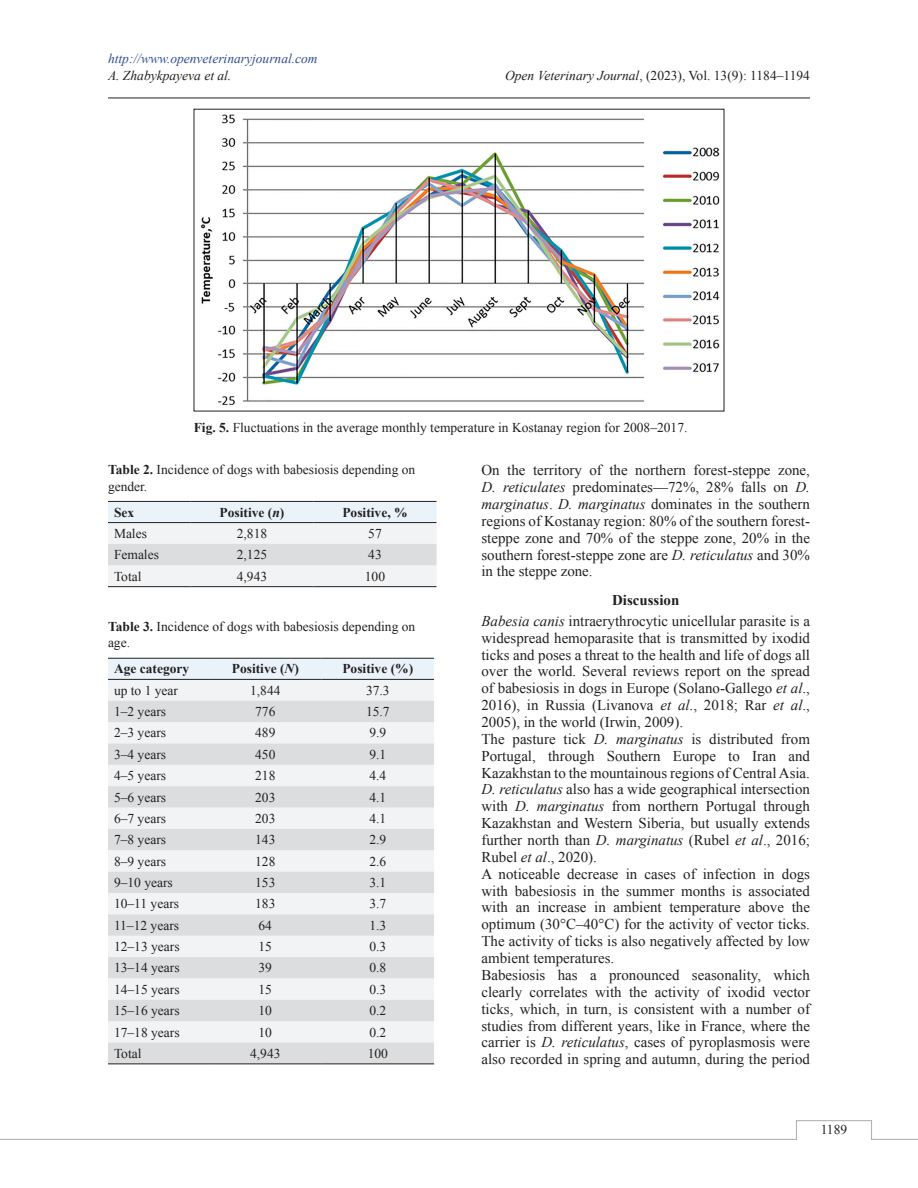
<style>
.page{position:relative;width:918px;height:1188px;background:#fff}
.page>*{position:absolute;margin:0;border:0;box-sizing:border-box;transform-origin:0 0}
.Para{font:15px/16.8px "Times New Roman";color:#231f20;text-align:justify}
.A_Head{font:700 15px "Times New Roman";color:#231f20}
.Table_Text{font:13.5px "Times New Roman";color:#231f20}
.Fig_Caption{font:13.5px "Times New Roman";color:#231f20}
.Table_Caption{font:13.5px/16.2px "Times New Roman";color:#231f20}
.Table_Text-2{font:700 13.5px "Times New Roman";color:#231f20}
.t1{font:italic 13.5px "Times New Roman";color:#304d94}
.t2{font:italic 13.5px "Times New Roman";color:#231f20}
.s1{font-style:italic}
.s2{font-weight:700}
</style>
<div class="page">
<hr style="left:108px;top:98px;width:702px;height:1px;background:#231f20">
<svg style="left:0;top:1120px;width:918px;height:20px"></svg>
<img style="left:201px;top:114px;width:519px;height:291px">
<svg style="left:108px;top:502px;width:328px;height:84px"></svg>
<hr style="left:108px;top:501px;width:82px;height:1px;background:#231f20">
<hr style="left:190px;top:501px;width:124px;height:1px;background:#231f20">
<hr style="left:314px;top:501px;width:122px;height:1px;background:#231f20">
<hr style="left:108px;top:522px;width:82px;height:1px;background:#231f20">
<hr style="left:190px;top:522px;width:124px;height:1px;background:#231f20">
<hr style="left:314px;top:522px;width:122px;height:1px;background:#231f20">
<hr style="left:108px;top:586px;width:82px;height:1px;background:#231f20">
<hr style="left:190px;top:586px;width:124px;height:1px;background:#231f20">
<hr style="left:314px;top:586px;width:122px;height:1px;background:#231f20">
<div style="left:108px;top:659px;width:326px;height:20px;background:#ebf3fa"></div>
<div style="left:108px;top:680px;width:326px;height:21px;background:#f2f3f4"></div>
<svg style="left:108px;top:701px;width:326px;height:363px"></svg>
<div style="left:108px;top:743px;width:326px;height:22px;background:#dcddde"></div>
<hr style="left:108px;top:658px;width:101px;height:1px;background:#231f20">
<hr style="left:209px;top:658px;width:113px;height:1px;background:#231f20">
<hr style="left:322px;top:658px;width:112px;height:1px;background:#231f20">
<hr style="left:108px;top:1064px;width:101px;height:1px;background:#231f20">
<hr style="left:209px;top:1064px;width:113px;height:1px;background:#231f20">
<hr style="left:322px;top:1064px;width:112px;height:1px;background:#231f20">
<hr style="left:108px;top:679px;width:101px;height:1px;background:#231f20">
<hr style="left:209px;top:679px;width:113px;height:1px;background:#231f20">
<hr style="left:322px;top:679px;width:112px;height:1px;background:#231f20">
<p class="t1" style="left:108px;top:50px;width:211px">http://www.openveterinaryjournal.com</p>
<p class="t2" style="left:108px;top:66px;width:125px">A. Zhabykpayeva et al.</p>
<p class="Fig_Caption" style="left:505px;top:66px;width:306px"><span class="s1">Open Veterinary Journal</span>, (2023), Vol. 13(9): 1184–1194</p>
<p class="Fig_Caption" style="left:194px;top:418px;width:495px"><span class="s2">Fig. 5.</span> Fluctuations in the average monthly temperature in Kostanay region for 2008–2017.</p>
<p class="Table_Caption" style="left:108px;top:462px;width:309px"><span class="s2">Table 2.</span> Incidence of dogs with babesiosis depending on gender.</p>
<p class="Table_Text-2" style="left:114px;top:503px;width:22px">Sex</p>
<p class="Table_Text-2" style="left:220px;top:503px;width:66px">Positive (<span class="s1">n</span>)</p>
<p class="Table_Text-2" style="left:342px;top:503px;width:67px">Positive, %</p>
<p class="Table_Text" style="left:114px;top:524px;width:34px">Males</p>
<p class="Table_Text" style="left:237px;top:524px;width:32px">2,818</p>
<p class="Table_Text" style="left:368px;top:524px;width:15px">57</p>
<p class="Table_Text" style="left:114px;top:546px;width:46px">Females</p>
<p class="Table_Text" style="left:237px;top:546px;width:32px">2,125</p>
<p class="Table_Text" style="left:368px;top:546px;width:15px">43</p>
<p class="Table_Text" style="left:114px;top:567px;width:29px">Total</p>
<p class="Table_Text" style="left:237px;top:567px;width:32px">4,943</p>
<p class="Table_Text" style="left:365px;top:567px;width:22px">100</p>
<p class="Table_Caption" style="left:108px;top:618px;width:309px"><span class="s2">Table 3.</span> Incidence of dogs with babesiosis depending on age.</p>
<p class="Table_Text-2" style="left:114px;top:660px;width:77px">Age category</p>
<p class="Table_Text-2" style="left:232px;top:660px;width:69px">Positive (<span class="s1">N</span>)</p>
<p class="Table_Text-2" style="left:342px;top:660px;width:72px">Positive (%)</p>
<p class="Table_Text" style="left:114px;top:681px;width:66px">up to 1 year</p>
<p class="Table_Text" style="left:250px;top:681px;width:32px">1,844</p>
<p class="Table_Text" style="left:366px;top:681px;width:25px">37.3</p>
<p class="Table_Text" style="left:114px;top:703px;width:54px">1–2 years</p>
<p class="Table_Text" style="left:255px;top:703px;width:22px">776</p>
<p class="Table_Text" style="left:366px;top:703px;width:25px">15.7</p>
<p class="Table_Text" style="left:114px;top:724px;width:54px">2–3 years</p>
<p class="Table_Text" style="left:255px;top:724px;width:22px">489</p>
<p class="Table_Text" style="left:369px;top:724px;width:18px">9.9</p>
<p class="Table_Text" style="left:114px;top:745px;width:54px">3–4 years</p>
<p class="Table_Text" style="left:255px;top:745px;width:22px">450</p>
<p class="Table_Text" style="left:369px;top:745px;width:18px">9.1</p>
<p class="Table_Text" style="left:114px;top:767px;width:54px">4–5 years</p>
<p class="Table_Text" style="left:255px;top:767px;width:22px">218</p>
<p class="Table_Text" style="left:369px;top:767px;width:18px">4.4</p>
<p class="Table_Text" style="left:114px;top:788px;width:54px">5–6 years</p>
<p class="Table_Text" style="left:255px;top:788px;width:22px">203</p>
<p class="Table_Text" style="left:369px;top:788px;width:18px">4.1</p>
<p class="Table_Text" style="left:114px;top:809px;width:54px">6–7 years</p>
<p class="Table_Text" style="left:255px;top:809px;width:22px">203</p>
<p class="Table_Text" style="left:369px;top:809px;width:18px">4.1</p>
<p class="Table_Text" style="left:114px;top:831px;width:54px">7–8 years</p>
<p class="Table_Text" style="left:255px;top:831px;width:22px">143</p>
<p class="Table_Text" style="left:369px;top:831px;width:18px">2.9</p>
<p class="Table_Text" style="left:114px;top:852px;width:54px">8–9 years</p>
<p class="Table_Text" style="left:255px;top:852px;width:22px">128</p>
<p class="Table_Text" style="left:369px;top:852px;width:18px">2.6</p>
<p class="Table_Text" style="left:114px;top:873px;width:60px">9–10 years</p>
<p class="Table_Text" style="left:255px;top:873px;width:22px">153</p>
<p class="Table_Text" style="left:369px;top:873px;width:18px">3.1</p>
<p class="Table_Text" style="left:114px;top:895px;width:67px">10–11 years</p>
<p class="Table_Text" style="left:255px;top:895px;width:22px">183</p>
<p class="Table_Text" style="left:369px;top:895px;width:18px">3.7</p>
<p class="Table_Text" style="left:114px;top:916px;width:67px">11–12 years</p>
<p class="Table_Text" style="left:259px;top:916px;width:15px">64</p>
<p class="Table_Text" style="left:369px;top:916px;width:18px">1.3</p>
<p class="Table_Text" style="left:114px;top:937px;width:67px">12–13 years</p>
<p class="Table_Text" style="left:259px;top:937px;width:15px">15</p>
<p class="Table_Text" style="left:369px;top:937px;width:18px">0.3</p>
<p class="Table_Text" style="left:114px;top:959px;width:67px">13–14 years</p>
<p class="Table_Text" style="left:259px;top:959px;width:15px">39</p>
<p class="Table_Text" style="left:369px;top:959px;width:18px">0.8</p>
<p class="Table_Text" style="left:114px;top:980px;width:67px">14–15 years</p>
<p class="Table_Text" style="left:259px;top:980px;width:15px">15</p>
<p class="Table_Text" style="left:369px;top:980px;width:18px">0.3</p>
<p class="Table_Text" style="left:114px;top:1002px;width:67px">15–16 years</p>
<p class="Table_Text" style="left:259px;top:1002px;width:15px">10</p>
<p class="Table_Text" style="left:369px;top:1002px;width:18px">0.2</p>
<p class="Table_Text" style="left:114px;top:1023px;width:67px">17–18 years</p>
<p class="Table_Text" style="left:259px;top:1023px;width:15px">10</p>
<p class="Table_Text" style="left:369px;top:1023px;width:18px">0.2</p>
<p class="Table_Text" style="left:114px;top:1044px;width:29px">Total</p>
<p class="Table_Text" style="left:250px;top:1044px;width:32px">4,943</p>
<p class="Table_Text" style="left:368px;top:1044px;width:22px">100</p>
<p class="Para" style="left:482px;top:462px;width:330px">On the territory of the northern forest-steppe zone, <span class="s1">D. reticulates</span> predominates—72%, 28% falls on <span class="s1">D. marginatus</span>. <span class="s1">D. marginatus</span> dominates in the southern regions of Kostanay region: 80% of the southern forest&shy;steppe zone and 70% of the steppe zone, 20% in the southern forest-steppe zone are <span class="s1">D. reticulatus</span> and 30% in the steppe zone.</p>
<p class="A_Head" style="left:612px;top:590px;width:69px">Discussion</p>
<p class="Para" style="left:482px;top:612px;width:330px"><span class="s1">Babesia canis</span> intraerythrocytic unicellular parasite is a widespread hemoparasite that is transmitted by ixodid ticks and poses a threat to the health and life of dogs all over the world. Several reviews report on the spread of babesiosis in dogs in Europe (Solano-Gallego <span class="s1">et al</span>., 2016), in Russia (Livanova <span class="s1">et al</span>., 2018; Rar <span class="s1">et al</span>., 2005), in the world (Irwin, 2009).</p>
<p class="Para" style="left:482px;top:730px;width:330px">The pasture tick <span class="s1">D. marginatus</span> is distributed from Portugal, through Southern Europe to Iran and Kazakhstan to the mountainous regions of Central Asia.<br><span class="s1">D. reticulatus</span> also has a wide geographical intersection with <span class="s1">D. marginatus</span> from northern Portugal through Kazakhstan and Western Siberia, but usually extends further north than <span class="s1">D. marginatus</span> (Rubel <span class="s1">et al</span>., 2016; Rubel <span class="s1">et al</span>., 2020).</p>
<p class="Para" style="left:482px;top:865px;width:330px">A noticeable decrease in cases of infection in dogs with babesiosis in the summer months is associated with an increase in ambient temperature above the optimum (30°С–40°С) for the activity of vector ticks.<br>The activity of ticks is also negatively affected by low ambient temperatures.</p>
<p class="Para" style="left:482px;top:966px;width:330px">Babesiosis has a pronounced seasonality, which clearly correlates with the activity of ixodid vector ticks, which, in turn, is consistent with a number of studies from different years, like in France, where the carrier is <span class="s1">D. reticulatus</span>, cases of pyroplasmosis were also recorded in spring and autumn, during the period</p>
<p class="Fig_Caption" style="left:821px;top:1121px;width:28px">1189</p>
</div>
